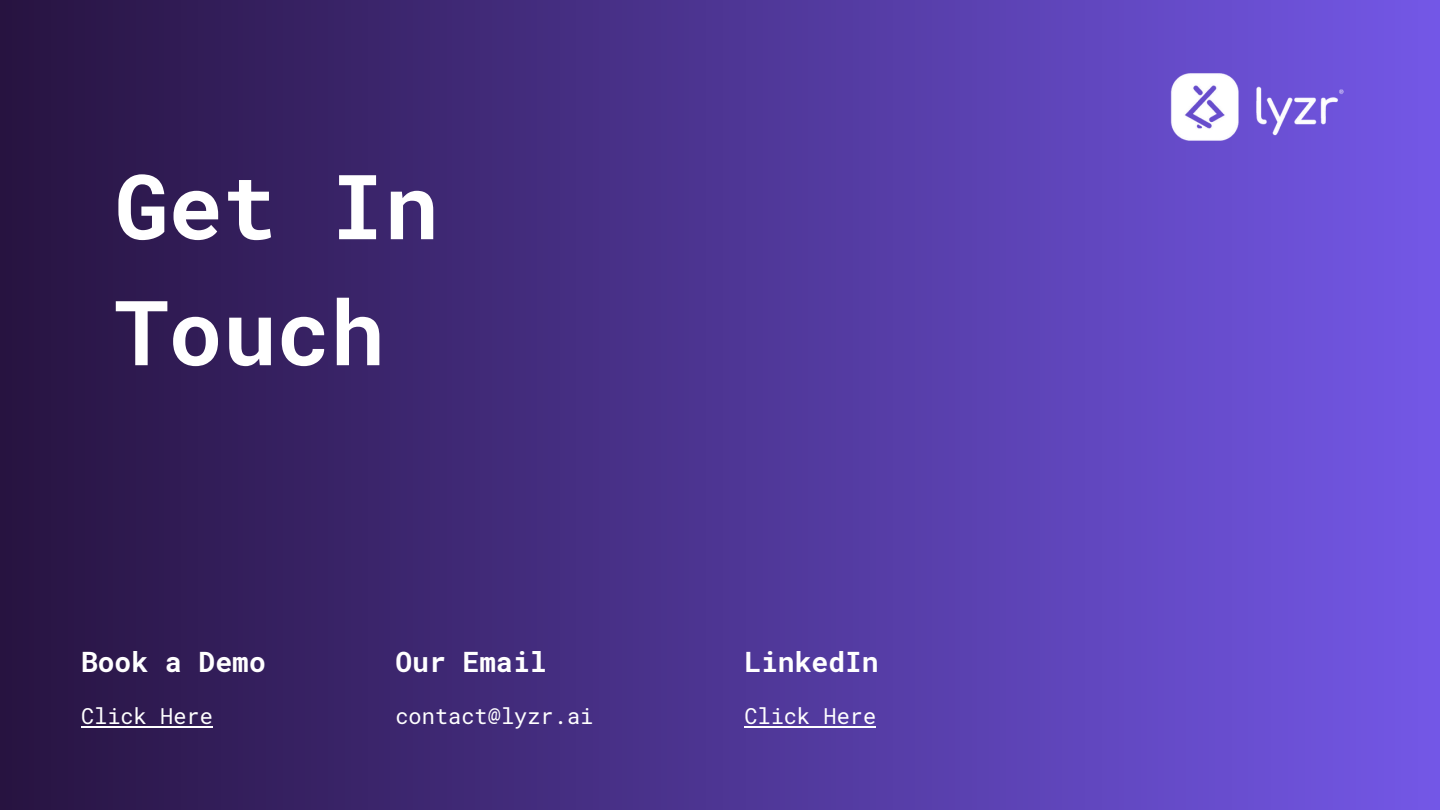
<style>
.page{position:relative;width:1440px;height:810px;background:#fff}
.page>*{position:absolute;margin:0;border:0;box-sizing:border-box;transform-origin:0 0}
.t1{font:700 90px/126px "Roboto Mono";color:#fff}
.t2{font:700 28px "Roboto Mono";color:#fff}
.t3{font:22px "Roboto Mono";color:#fff}
</style>
<div class="page">
<div style="left:0;top:0;width:1440px;height:810px;background:linear-gradient(to right,#271340,#7357e7)"></div>
<hr style="left:81px;top:726px;width:132px;height:1px;background:#fff">
<hr style="left:744px;top:726px;width:132px;height:1px;background:#fff">
<img style="left:1112px;top:0;width:271px;height:237px">
<h1 class="t1" style="left:115px;top:141px;width:326px">Get In<br>Touch</h1>
<p class="t2" style="left:81px;top:643px;width:186px">Book a Demo</p>
<h2 class="t3" style="left:81px;top:701px;width:133px">Click Here</h2>
<p class="t2" style="left:395px;top:643px;width:153px">Our Email</p>
<h2 class="t3" style="left:395px;top:701px;width:199px">contact@lyzr.ai</h2>
<p class="t2" style="left:744px;top:643px;width:136px">LinkedIn</p>
<h2 class="t3" style="left:744px;top:701px;width:133px">Click Here</h2>
</div>
